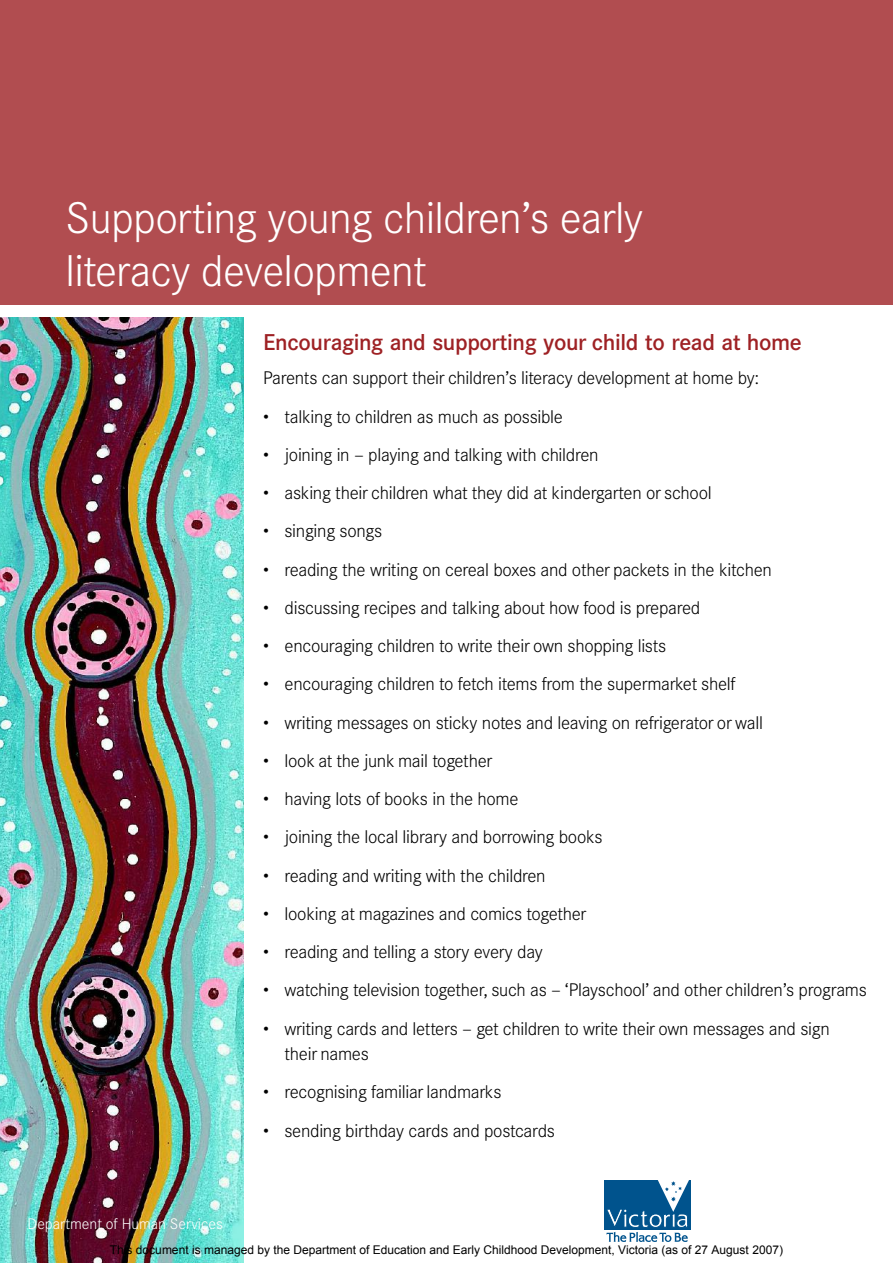
<style>
.page{position:relative;width:893px;height:1263px;background:#fff}
.page>*{position:absolute;margin:0;border:0;box-sizing:border-box;transform-origin:0 0}
.t1{font:300 43.5px/52.5px "Corporate SBQ";letter-spacing:-.015em;color:#fff}
.t2{font:500 22.5px "Corporate SBQ";letter-spacing:-.02em;color:#9e2124}
.t3{font:300 18px/25.5px "Corporate SBQ";letter-spacing:-.015em;color:#000}
.t4{font:300 15px "Corporate SBQ";color:#fff}
.t5{font:12px "Arial";color:#000}
</style>
<div class="page">
<div style="left:0;top:0;width:893px;height:304px;background:#b14d50"></div>
<img style="left:0;top:318px;width:243px;height:945px">
<div style="left:604px;top:1180px;width:86px;height:49px;background:#00538d"></div>
<svg style="left:605px;top:1180px;width:84px;height:62px"></svg>
<h1 class="t1" style="left:66px;top:196px;width:579px">Supporting young children’s early literacy development</h1>
<p class="t2" style="left:263px;top:334px;width:540px">Encouraging and supporting your child to read at home</p>
<p class="t3" style="left:263px;top:367px;width:498px">Parents can support their children’s literacy development at home by:</p>
<p class="t3" style="left:263px;top:405px;width:301px">• talking to children as much as possible</p>
<p class="t3" style="left:263px;top:444px;width:337px">• joining in — playing and talking with children</p>
<p class="t3" style="left:263px;top:482px;width:450px">• asking their children what they did at kindergarten or school</p>
<p class="t3" style="left:263px;top:520px;width:120px">• singing songs</p>
<p class="t3" style="left:263px;top:558px;width:510px">• reading the writing on cereal boxes and other packets in the kitchen</p>
<p class="t3" style="left:263px;top:597px;width:438px">• discussing recipes and talking about how food is prepared</p>
<p class="t3" style="left:263px;top:635px;width:404px">• encouraging children to write their own shopping lists</p>
<p class="t3" style="left:263px;top:673px;width:474px">• encouraging children to fetch items from the supermarket shelf</p>
<p class="t3" style="left:263px;top:711px;width:501px">• writing messages on sticky notes and leaving on refrigerator or wall</p>
<p class="t3" style="left:263px;top:750px;width:231px">• look at the junk mail together</p>
<p class="t3" style="left:263px;top:788px;width:257px">• having lots of books in the home</p>
<p class="t3" style="left:263px;top:826px;width:341px">• joining the local library and borrowing books</p>
<p class="t3" style="left:263px;top:864px;width:284px">• reading and writing with the children</p>
<p class="t3" style="left:263px;top:903px;width:325px">• looking at magazines and comics together</p>
<p class="t3" style="left:263px;top:941px;width:281px">• reading and telling a story every day</p>
<p class="t3" style="left:263px;top:979px;width:605px">• watching television together, such as — ‘Playschool’ and other children’s programs</p>
<p class="t3" style="left:285px;top:1017px;width:547px;text-indent:-21px">• writing cards and letters — get children to write their own messages and sign their names</p>
<p class="t3" style="left:263px;top:1081px;width:240px">• recognising familiar landmarks</p>
<p class="t3" style="left:263px;top:1119px;width:293px">• sending birthday cards and postcards</p>
<p class="t4" style="left:28px;top:1218px;width:197px">Department of Human Services</p>
<p class="t5" style="left:110px;top:1241px;width:674px">This document is managed by the Department of Education and Early Childhood Development, Victoria (as of 27 August 2007)</p>
</div>
